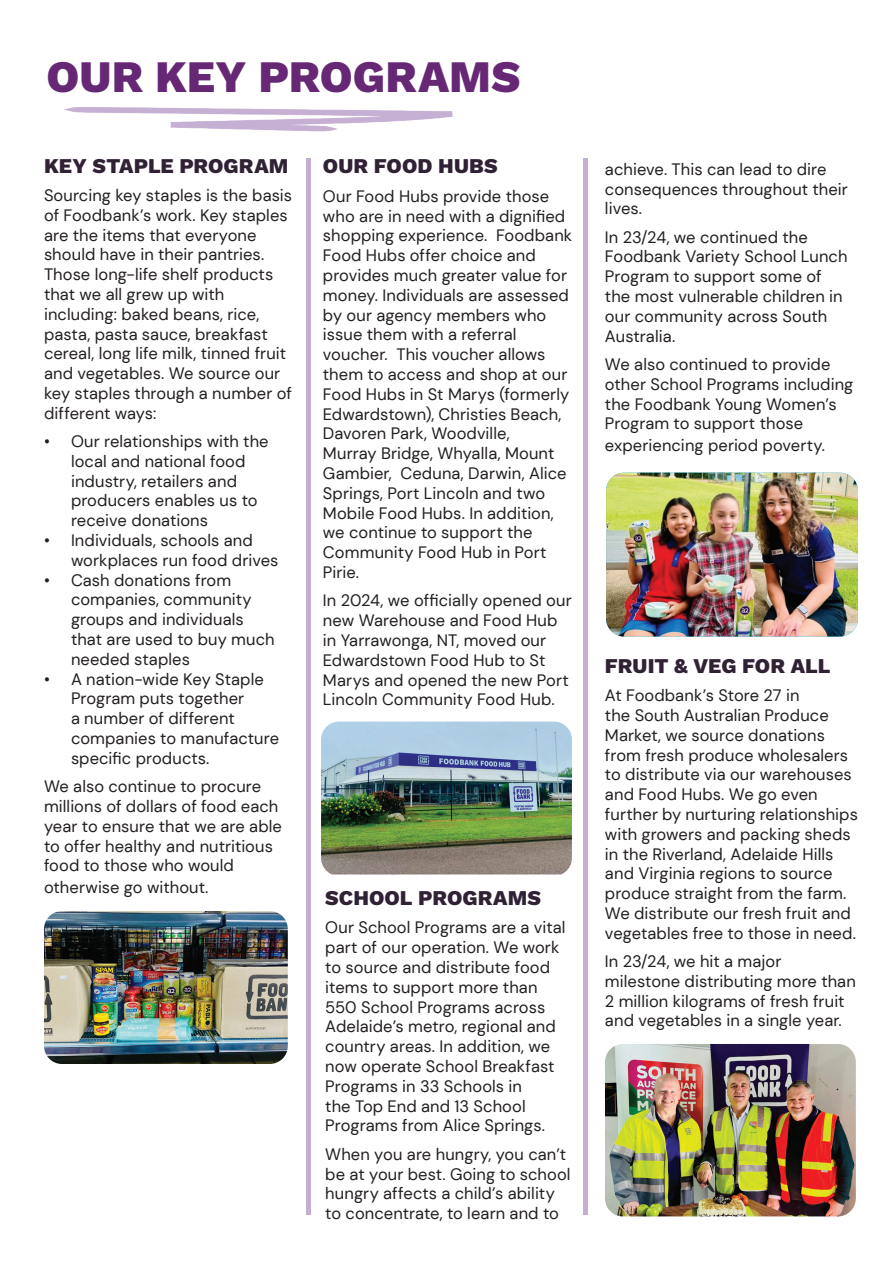
<style>
.page{position:relative;width:893px;height:1263px;background:#fff}
.page>*{position:absolute;margin:0;border:0;box-sizing:border-box;transform-origin:0 0}
.t1{font:800 45px "Work Sans";color:#662875}
.t2{font:800 21px "Work Sans";letter-spacing:.005em;color:#312135}
.t3{font:16.5px/19.8px "DM Sans";letter-spacing:.005em;color:#231f20}
</style>
<div class="page">
<img style="left:605px;top:1044px;width:251px;height:172px">
<img style="left:321px;top:721px;width:251px;height:153px">
<div style="left:306px;top:158px;width:5px;height:1057px;background:#c4afd4"></div>
<div style="left:583px;top:158px;width:5px;height:1057px;background:#c4afd4"></div>
<img style="left:606px;top:473px;width:252px;height:163px">
<img style="left:44px;top:911px;width:244px;height:153px">
<img style="left:64px;top:107px;width:388px;height:24px">
<h1 class="t1" style="left:46px;top:42px;width:476px">OUR KEY PROGRAMS</h1>
<p class="t2" style="left:44px;top:150px;width:246px">KEY STAPLE PROGRAM</p>
<p class="t3" style="left:44px;top:185px;width:250px">Sourcing key staples is the basis of Foodbank’s work. Key staples are the items that everyone should have in their pantries.<br>Those long-life shelf products that we all grew up with including: baked beans, rice, pasta, pasta sauce, breakfast cereal, long life milk, tinned fruit and vegetables. We source our key staples through a number of different ways:</p>
<p class="t3" style="left:71px;top:431px;width:199px;text-indent:-27px">• Our relationships with the local and national food industry, retailers and producers enables us to receive donations</p>
<p class="t3" style="left:71px;top:530px;width:209px;text-indent:-27px">• Individuals, schools and workplaces run food drives</p>
<p class="t3" style="left:71px;top:570px;width:205px;text-indent:-27px">• Cash donations from companies, community groups and individuals that are used to buy much needed staples</p>
<p class="t3" style="left:71px;top:669px;width:210px;text-indent:-27px">• A nation-wide Key Staple<br>Program puts together<br>a number of different companies to manufacture specific products.</p>
<p class="t3" style="left:44px;top:776px;width:240px">We also continue to procure millions of dollars of food each year to ensure that we are able to offer healthy and nutritious food to those who would</p>
<p class="t3" style="left:44px;top:877px;width:166px">otherwise go without.</p>
<p class="t2" style="left:323px;top:150px;width:176px">OUR FOOD HUBS</p>
<p class="t3" style="left:323px;top:186px;width:251px">Our Food Hubs provide those who are in need with a dignified shopping experience. Foodbank<br>Food Hubs offer choice and provides much greater value for money. Individuals are assessed by our agency members who issue them with a referral voucher. This voucher allows them to access and shop at our<br>Food Hubs in St Marys (formerly<br>Edwardstown), Christies Beach,<br>Davoren Park, Woodville,<br>Murray Bridge, Whyalla, Mount<br>Gambier, Ceduna, Darwin, Alice<br>Springs, Port Lincoln and two<br>Mobile Food Hubs. In addition, we continue to support the<br>Community Food Hub in Port<br>Pirie.</p>
<p class="t3" style="left:323px;top:590px;width:250px">In 2024, we officially opened our new Warehouse and Food Hub in Yarrawonga, NT, moved our<br>Edwardstown Food Hub to St<br>Marys and opened the new Port<br>Lincoln Community Food Hub.</p>
<p class="t2" style="left:325px;top:882px;width:217px">SCHOOL PROGRAMS</p>
<p class="t3" style="left:325px;top:918px;width:242px">Our School Programs are a vital part of our operation. We work to source and distribute food items to support more than<br>550 School Programs across<br>Adelaide’s metro, regional and country areas. In addition, we now operate School Breakfast<br>Programs in 33 Schools in<br>the Top End and 13 School<br>Programs from Alice Springs.</p>
<p class="t3" style="left:325px;top:1144px;width:247px">When you are hungry, you can’t be at your best. Going to school hungry affects a child’s ability to concentrate, to learn and to</p>
<p class="t3" style="left:605px;top:159px;width:244px">achieve. This can lead to dire consequences throughout their lives.</p>
<p class="t3" style="left:605px;top:227px;width:244px">In 23/24, we continued the<br>Foodbank Variety School Lunch<br>Program to support some of the most vulnerable children in our community across South<br>Australia.</p>
<p class="t3" style="left:605px;top:354px;width:250px">We also continued to provide other School Programs including the Foodbank Young Women’s<br>Program to support those</p>
<p class="t3" style="left:605px;top:435px;width:222px">experiencing period poverty.</p>
<p class="t2" style="left:605px;top:650px;width:227px">FRUIT &amp; VEG FOR ALL</p>
<p class="t3" style="left:605px;top:685px;width:254px">At Foodbank’s Store 27 in<br>the South Australian Produce<br>Market, we source donations from fresh produce wholesalers to distribute via our warehouses and Food Hubs. We go even further by nurturing relationships with growers and packing sheds in the Riverland, Adelaide Hills and Virginia regions to source produce straight from the farm.<br>We distribute our fresh fruit and vegetables free to those in need.</p>
<p class="t3" style="left:605px;top:951px;width:252px">In 23/24, we hit a major milestone distributing more than<br>2 million kilograms of fresh fruit and vegetables in a single year.</p>
</div>
